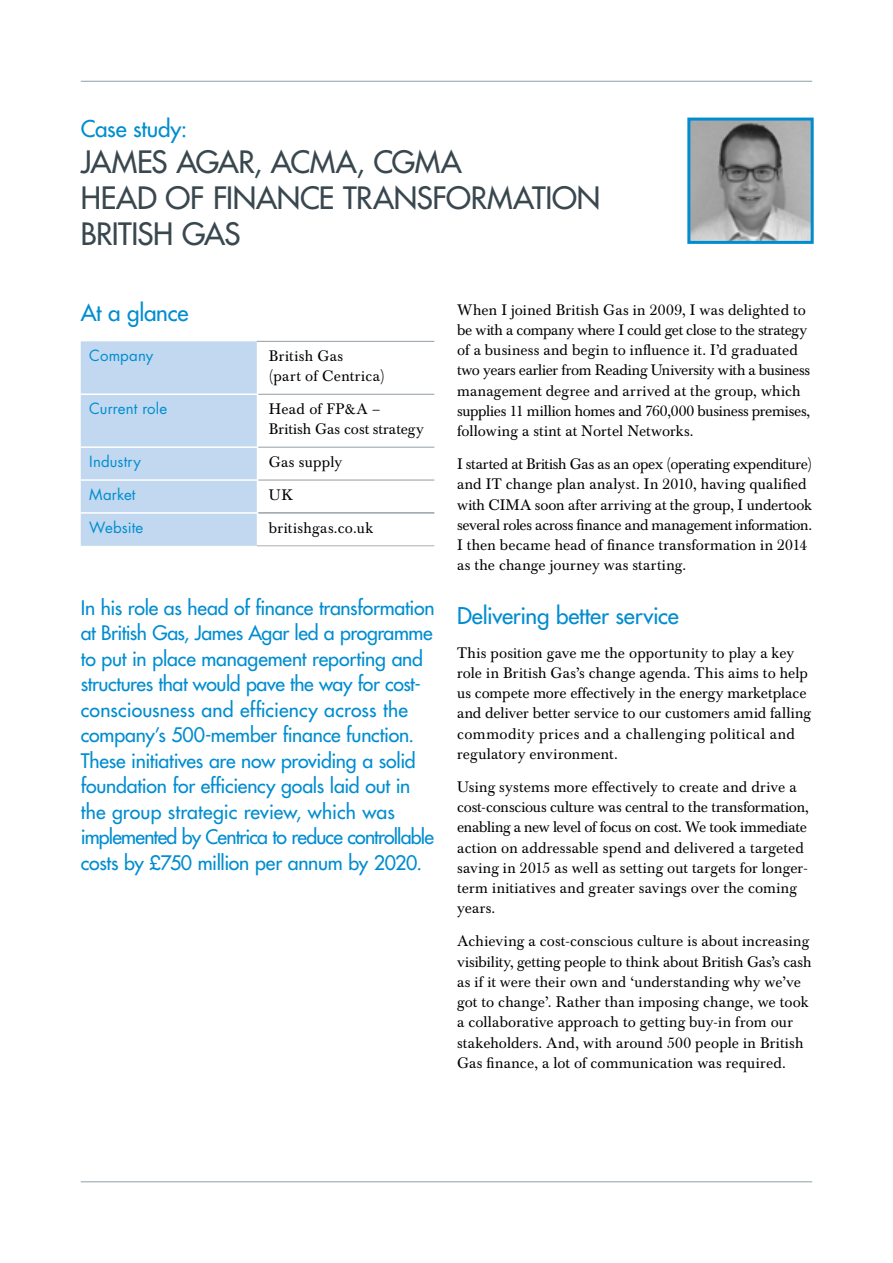
<style>
.page{position:relative;width:893px;height:1263px;background:#fff}
.page>*{position:absolute;margin:0;border:0;box-sizing:border-box;transform-origin:0 0}
.t1{font:30px/36px "Futura";letter-spacing:-.015em;color:#39474f}
.t2{font:22.5px "Futura";letter-spacing:-.015em;color:#008dd0}
.t3{font:19.5px/25.5px "Futura";letter-spacing:-.01em;color:#008dd0}
.t4{font:15px/20.2px "Baskerville BE";letter-spacing:.005em;color:#000}
.t5{font:15px/20.2px "Baskerville BE";letter-spacing:.025em;color:#000}
.t6{font:15px "Futura";letter-spacing:.01em;color:#008dd0}
</style>
<div class="page">
<hr style="left:81px;top:81px;width:731px;height:1px;background:#909ea6">
<hr style="left:81px;top:1181px;width:731px;height:1px;background:#909ea6">
<svg style="left:81px;top:341px;width:353px;height:205px"></svg>
<hr style="left:257px;top:342px;width:1px;height:51px;background:#fff">
<hr style="left:257px;top:395px;width:1px;height:51px;background:#fff">
<hr style="left:257px;top:448px;width:1px;height:31px;background:#fff">
<hr style="left:257px;top:481px;width:1px;height:31px;background:#fff">
<hr style="left:257px;top:514px;width:1px;height:31px;background:#fff">
<hr style="left:81px;top:393px;width:177px;height:2px;background:#fff">
<hr style="left:81px;top:446px;width:177px;height:2px;background:#fff">
<hr style="left:81px;top:479px;width:177px;height:2px;background:#fff">
<hr style="left:81px;top:512px;width:177px;height:2px;background:#fff">
<hr style="left:258px;top:394px;width:176px;height:1px;background:#909ea6">
<hr style="left:258px;top:447px;width:176px;height:1px;background:#909ea6">
<hr style="left:258px;top:480px;width:176px;height:1px;background:#909ea6">
<hr style="left:258px;top:512px;width:176px;height:1px;background:#65747c">
<hr style="left:257px;top:341px;width:177px;height:1px;background:#909ea6">
<hr style="left:257px;top:545px;width:177px;height:1px;background:#acaeb1">
<img style="left:691px;top:122px;width:119px;height:118px">
<div style="left:687px;top:118px;width:127px;height:126px;border:3px solid #008dd0"></div>
<h2 class="t2" style="left:81px;top:114px;width:108px">Case study:</h2>
<h1 class="t1" style="left:81px;top:144px;width:521px">Jam es Aga r, ACMA, CGMA<br>head of finance transformation<br>British Gas</h1>
<h2 class="t2" style="left:81px;top:299px;width:109px">At a glance</h2>
<p class="t6" style="left:89px;top:346px;width:66px">Company</p>
<p class="t5" style="left:269px;top:346px;width:117px">British Gas<br>(part of Centrica)</p>
<p class="t6" style="left:89px;top:399px;width:80px">Current role</p>
<p class="t4" style="left:269px;top:399px;width:157px">Head of FP&amp;A –<br>British Gas cost strategy</p>
<p class="t6" style="left:89px;top:452px;width:53px">Industry</p>
<p class="t4" style="left:269px;top:452px;width:75px">Gas supply</p>
<p class="t6" style="left:89px;top:485px;width:48px">Market</p>
<p class="t4" style="left:269px;top:485px;width:25px">UK</p>
<p class="t6" style="left:89px;top:518px;width:56px">Website</p>
<p class="t5" style="left:269px;top:518px;width:106px">britishgas.co.uk</p>
<p class="t3" style="left:81px;top:595px;width:355px">In his role as head of finance transformation at British Gas, James Agar led a programme to put in place management reporting and structures that would pave the way for cost&shy;consciousness and efficiency across the company’s 500-member finance function.<br>These initiatives are now providing a solid foundation for efficiency goals laid out in the group strategic review, which was implemented by Centrica to reduce controllable costs by £750 million per annum by 2020.</p>
<p class="t4" style="left:457px;top:300px;width:355px">When I joined British Gas in 2009, I was delighted to be with a company where I could get close to the strategy of a business and begin to influence it. I’d graduated two years earlier from Reading University with a business management degree and arrived at the group, which supplies 11 million homes and 760,000 business premises, following a stint at Nortel Networks.</p>
<p class="t4" style="left:457px;top:454px;width:357px">I started at British Gas as an opex (operating expenditure) and IT change plan analyst. In 2010, having qualified with CIMA soon after arriving at the group, I undertook several roles across finance and management information.<br>I then became head of finance transformation in 2014 as the change journey was starting.</p>
<h2 class="t2" style="left:457px;top:601px;width:223px">Delivering better service</h2>
<p class="t4" style="left:457px;top:643px;width:355px">This position gave me the opportunity to play a key role in British Gas’s change agenda. This aims to help us compete more effectively in the energy marketplace and deliver better service to our customers amid falling commodity prices and a challenging political and regulatory environment.</p>
<p class="t4" style="left:457px;top:777px;width:353px">Using systems more effectively to create and drive a cost-conscious culture was central to the transformation, enabling a new level of focus on cost. We took immediate action on addressable spend and delivered a targeted saving in 2015 as well as setting out targets for longer&shy;term initiatives and greater savings over the coming years.</p>
<p class="t4" style="left:457px;top:931px;width:356px">Achieving a cost-conscious culture is about increasing visibility, getting people to think about British Gas’s cash as if it were their own and ‘understanding why we’ve got to change’. Rather than imposing change, we took a collaborative approach to getting buy-in from our stakeholders. And, with around 500 people in British Gas finance, a lot of communication was required.</p>
</div>
